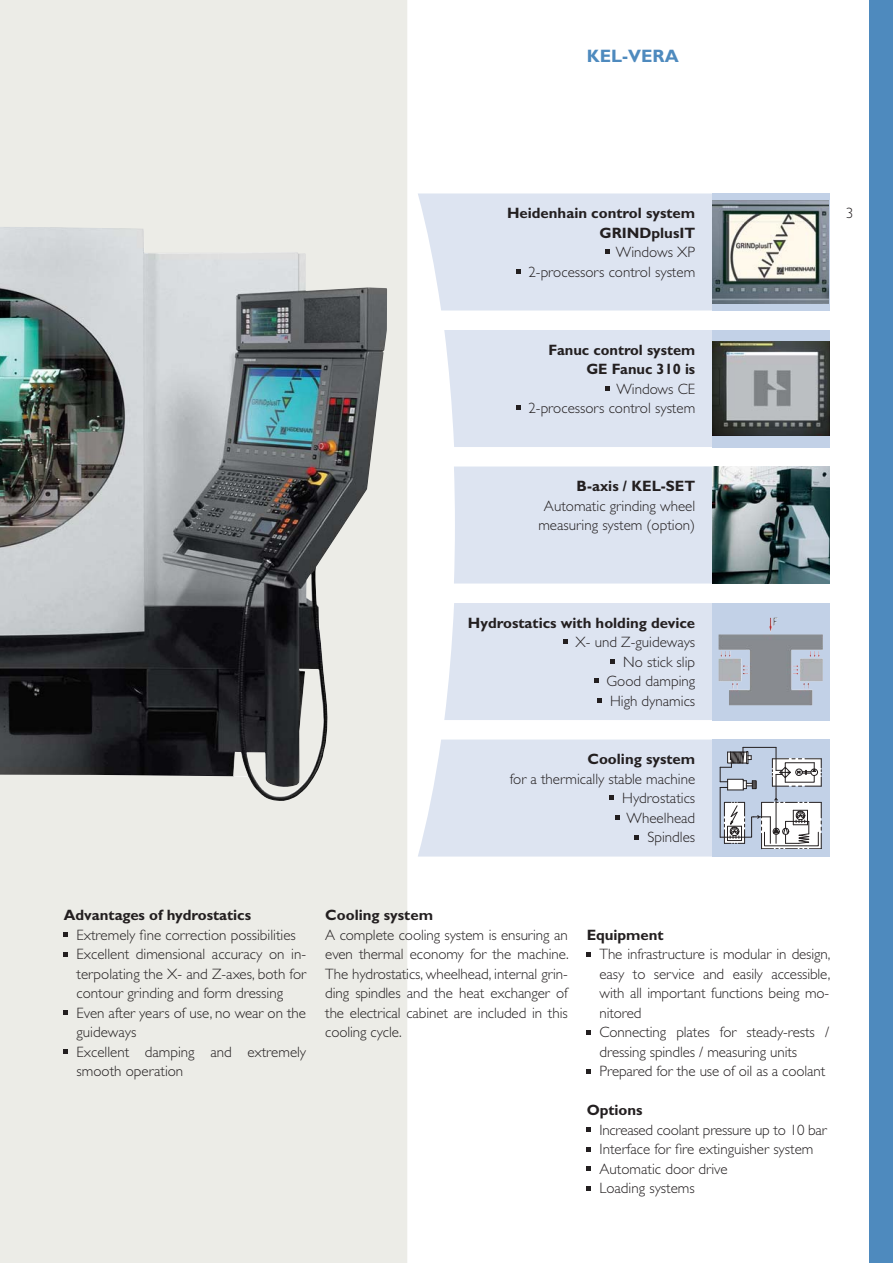
<style>
.page{position:relative;width:893px;height:1263px;background:#fff}
.page>*{position:absolute;margin:0;border:0;box-sizing:border-box;transform-origin:0 0}
.t1{font:700 18px "Gill Sans";color:#4e8abe}
.t2{font:300 15px/19.5px "Gill Sans";color:#231f20;text-align:right}
.t3{font:700 15px/19.5px "Gill Sans";color:#231f20;text-align:right}
</style>
<div class="page">
<div style="left:0;top:0;width:407px;height:1263px;background:#ecece7"></div>
<div style="left:870px;top:0;width:23px;height:1263px;background:#4e8abe"></div>
<div style="left:418px;top:739px;width:294px;height:117px;background:#dde4f1"></div>
<div style="left:454px;top:466px;width:258px;height:117px;background:#dde4f1"></div>
<div style="left:418px;top:193px;width:294px;height:117px;background:#dde4f1"></div>
<img style="left:0;top:226px;width:387px;height:575px">
<svg style="left:712px;top:193px;width:117px;height:117px;fill:#c2d1e7"></svg>
<img style="left:713px;top:201px;width:116px;height:102px">
<div style="left:712px;top:739px;width:117px;height:117px;background:#c2d1e7"></div>
<svg style="left:720px;top:747px;width:102px;height:102px"></svg>
<img style="left:712px;top:466px;width:117px;height:117px">
<svg style="left:64px;top:932px;width:4px;height:5px"></svg>
<svg style="left:64px;top:952px;width:4px;height:4px"></svg>
<svg style="left:64px;top:1010px;width:4px;height:5px"></svg>
<svg style="left:64px;top:1049px;width:4px;height:5px"></svg>
<svg style="left:587px;top:952px;width:4px;height:4px"></svg>
<svg style="left:587px;top:1030px;width:4px;height:4px"></svg>
<svg style="left:587px;top:1069px;width:4px;height:4px"></svg>
<svg style="left:587px;top:1127px;width:4px;height:5px"></svg>
<svg style="left:587px;top:1147px;width:4px;height:4px"></svg>
<svg style="left:587px;top:1166px;width:4px;height:5px"></svg>
<svg style="left:587px;top:1186px;width:4px;height:4px"></svg>
<svg style="left:605px;top:250px;width:4px;height:4px"></svg>
<svg style="left:516px;top:269px;width:4px;height:5px"></svg>
<svg style="left:444px;top:330px;width:385px;height:117px"></svg>
<svg style="left:444px;top:603px;width:385px;height:117px"></svg>
<svg style="left:610px;top:796px;width:4px;height:4px"></svg>
<svg style="left:616px;top:815px;width:4px;height:5px"></svg>
<svg style="left:635px;top:835px;width:4px;height:4px"></svg>
<p class="t1" style="left:587px;top:50px;width:94px">KEL-VERA</p>
<p class="t3" style="left:507px;top:205px;width:190px">Heidenhain control system<br>GRINDplusIT</p>
<p class="t2" style="left:528px;top:244px;width:168px">Windows XP<br>2-processors control system</p>
<p class="t3" style="left:549px;top:341px;width:148px">Fanuc control system<br>GE Fanuc 310 is</p>
<p class="t2" style="left:528px;top:380px;width:168px">Windows CE<br>2-processors control system</p>
<p class="t3" style="left:577px;top:478px;width:120px">B-axis / KEL-SET</p>
<p class="t2" style="left:538px;top:497px;width:158px;text-align:center">Automatic grinding wheel measuring system (option)</p>
<p class="t2" style="left:846px;top:205px;width:9px">3</p>
<p class="t3" style="left:468px;top:614px;width:229px">Hydrostatics with holding device</p>
<p class="t2" style="left:575px;top:634px;width:121px">X- und Z-guideways<br>No stick slip<br>Good damping<br>High dynamics</p>
<p class="t3" style="left:587px;top:751px;width:109px">Cooling system</p>
<p class="t2" style="left:510px;top:770px;width:187px">for a thermically stable machine<br>Hydrostatics<br>Wheelhead<br>Spindles</p>
<p class="t3" style="left:64px;top:907px;width:189px">Advantages of hydrostatics</p>
<p class="t2" style="left:77px;top:926px;width:231px;text-align:left">Extremely fine correction possibilities<br>Excellent dimensional accuracy on in&shy;terpolating the X- and Z-axes, both for contour grinding and form dressing<br>Even after years of use, no wear on the guideways<br>Excellent damping and extremely smooth operation</p>
<p class="t3" style="left:325px;top:907px;width:109px">Cooling system</p>
<p class="t2" style="left:325px;top:926px;width:245px;text-align:justify">A complete cooling system is ensuring an even thermal economy for the machine.<br>The hydrostatics, wheelhead, internal grin&shy;ding spindles and the heat exchanger of the electrical cabinet are included in this cooling cycle.</p>
<p class="t3" style="left:587px;top:926px;width:78px">Equipment</p>
<p class="t2" style="left:600px;top:946px;width:232px;text-align:left">The infrastructure is modular in design, easy to service and easily accessible, with all important functions being mo&shy;nitored<br>Connecting plates for steady-rests / dres sing spindles / measuring units Prepared for the use of oil as a coolant</p>
<p class="t3" style="left:587px;top:1102px;width:57px">Options</p>
<p class="t2" style="left:599px;top:1121px;width:229px;text-align:left">Increased coolant pressure up to 10 bar<br>Interface for fire extinguisher system<br>Automatic door drive<br>Loading systems</p>
</div>
